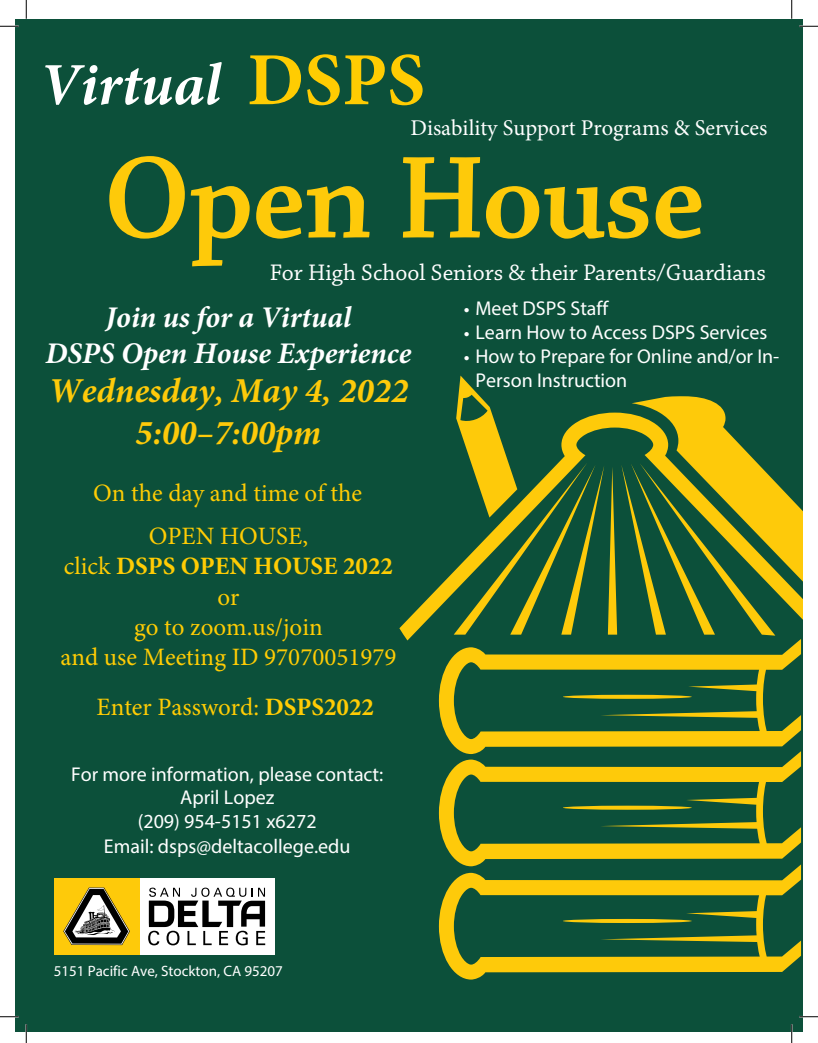
<style>
.page{position:relative;width:818px;height:1043px;background:#fff}
.page>*{position:absolute;margin:0;border:0;box-sizing:border-box;transform-origin:0 0}
.t1{font:125px "Chaparral Pro Semibold Disp";color:#feca0a}
.t2{font:italic 700 60px "Minion Pro";color:#fff}
.t3{font:italic 700 35px/42px "Minion Pro";color:#feca0a;text-align:center}
.t4{font:italic 700 30px/36px "Minion Pro";color:#fff;text-align:center}
.t5{font:25px/30.1px "Minion Pro";color:#ffcc04;text-align:center}
.t6{font:23.75px "Chaparral Pro";color:#fff}
.t7{font:22.5px "Minion Pro";color:#fff}
.t8{font:20px/24px "Myriad Pro";color:#fff}
.t9{font:15px "Myriad Pro";color:#fff}
.s1{font-style:normal;font-size:75px;color:#ffcc02}
.s2{font-weight:700}
.s3{font-family:"Proxima Nova"}
</style>
<div class="page">
<div style="left:15px;top:19px;width:787px;height:1012px;background:#0c503a"></div>
<svg style="left:399px;top:572px;width:403px;height:68px"></svg>
<svg style="left:775px;top:482px;width:27px;height:135px;fill:#feca0a"></svg>
<svg style="left:439px;top:639px;width:362px;height:112px"></svg>
<svg style="left:439px;top:751px;width:362px;height:113px"></svg>
<svg style="left:453px;top:375px;width:322px;height:260px"></svg>
<svg style="left:439px;top:864px;width:362px;height:115px"></svg>
<div style="left:139px;top:878px;width:135px;height:76px;background:#fff"></div>
<div style="left:54px;top:878px;width:85px;height:76px;background:#feca0a"></div>
<svg style="left:63px;top:887px;width:67px;height:58px"></svg>
<svg style="left:148px;top:887px;width:117px;height:58px"></svg>
<svg style="left:0;top:25px;width:19px;height:2px"></svg>
<svg style="left:799px;top:25px;width:19px;height:2px"></svg>
<svg style="left:0;top:1015px;width:19px;height:2px"></svg>
<svg style="left:799px;top:1015px;width:19px;height:2px"></svg>
<svg style="left:25px;top:0;width:2px;height:19px"></svg>
<svg style="left:25px;top:1024px;width:2px;height:18px"></svg>
<svg style="left:791px;top:0;width:1px;height:19px"></svg>
<svg style="left:790px;top:1024px;width:2px;height:18px"></svg>
<p class="t2" style="left:39px;top:42px;width:387px">Virtual <span class="s1">DSPS</span></p>
<p class="t7" style="left:410px;top:113px;width:358px">Disability Support Programs &amp; Services</p>
<p class="t1" style="left:105px;top:132px;width:601px">Open House</p>
<p class="t6" style="left:270px;top:259px;width:497px">For High School Seniors &amp; their Parents/Guardians</p>
<h3 class="t4" style="left:45px;top:298px;width:367px">Join us for a Virtual<br>DSPS Open House Experience</h3>
<h3 class="t3" style="left:48px;top:369px;width:361px">Wednesday, May 4, 2022<br>5:00–7:00pm</h3>
<p class="t5" style="left:93px;top:471px;width:270px;line-height:43.6px">On the day and time of the<br>OPEN HOUSE,</p>
<p class="t5" style="left:60px;top:551px;width:337px">click <span class="s2">DSPS OPEN HOUSE 2022 </span>or<br>go to zoom.us/join<br>and use Meeting ID 97070051979</p>
<p class="t5" style="left:96px;top:691px;width:279px">Enter Password: <span class="s2">DSPS2022</span></p>
<p class="t8" style="left:71px;top:762px;width:314px;text-align:center">For more information, please contact:<br>April Lopez<br>(209) 954-5151 x6272<br>Email: dsps@deltacollege.edu</p>
<p class="t9" style="left:54px;top:961px;width:231px">5151 Pacific Ave, Stockton, CA 95207</p>
<p class="t8" style="left:463px;top:296px;width:147px"><span class="s3">•</span> Meet DSPS Staff</p>
<p class="t8" style="left:463px;top:320px;width:305px"><span class="s3">•</span> Learn How to Access DSPS Services</p>
<p class="t8" style="left:475px;top:344px;width:305px;text-indent:-12px"><span class="s3">•</span> How to Prepare for Online and/or In-<br>Person Instruction</p>
</div>
